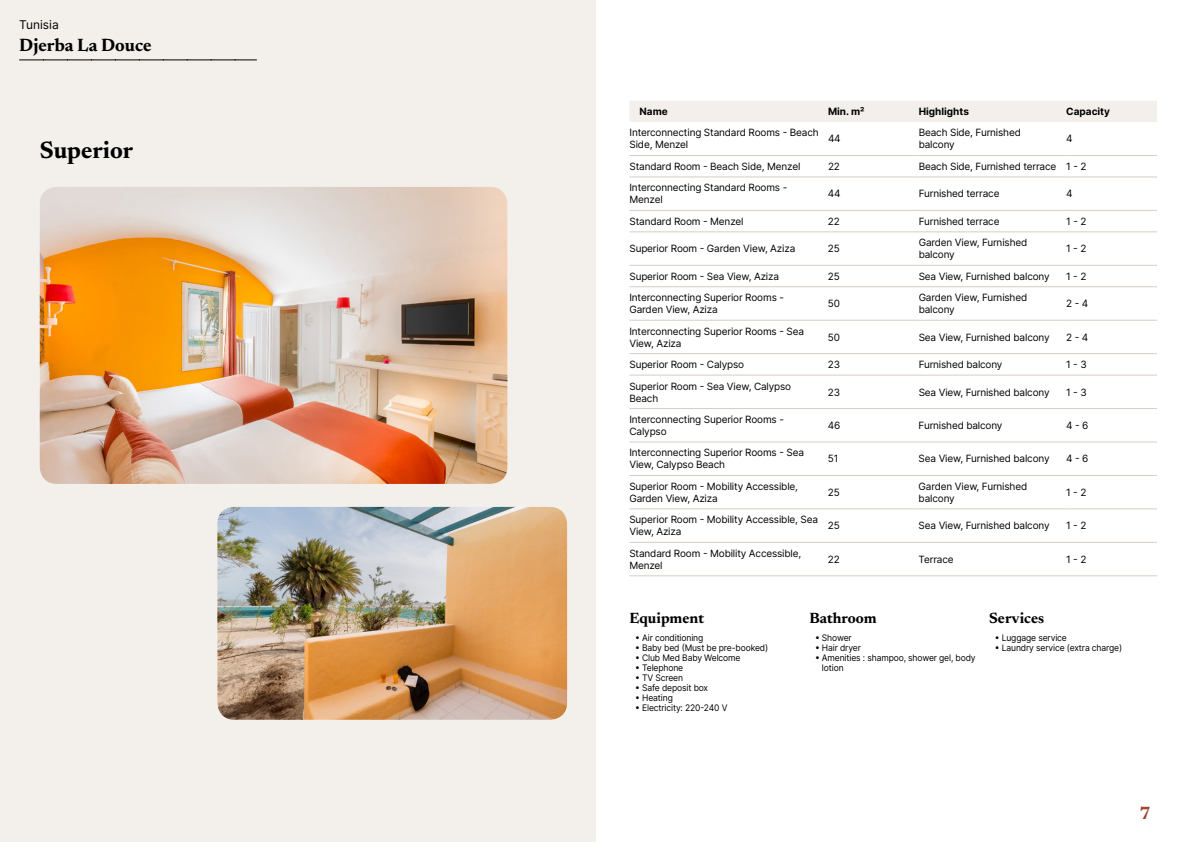
<style>
.page{position:relative;width:1191px;height:842px;background:#fff}
.page>*{position:absolute;margin:0;border:0;box-sizing:border-box;transform-origin:0 0}
.t1{font:700 24px "Newsreader 24 pt";color:#000}
.t2{font:700 18px "Newsreader 24 pt";color:#000}
.t3{font:700 18px "Newsreader 24 pt";color:#9d432c}
.t4{font:700 15px "Newsreader 24 pt";color:#000}
.t5{font:12px "Inter";color:#000}
.t6{font:10px/12px "Inter";letter-spacing:-.015em;color:#000}
.t7{font:700 10px "Inter";color:#000}
.t8{font:9px/10px "Inter";letter-spacing:-.015em;color:#000;scale:.95 1}
</style>
<div class="page">
<div style="left:0;top:0;width:595px;height:842px;background:#f3f0ec"></div>
<img style="left:40px;top:187px;width:467px;height:297px">
<img style="left:217px;top:507px;width:350px;height:213px">
<svg style="left:20px;top:60px;width:236px;height:1px"></svg>
<div style="left:630px;top:101px;width:527px;height:21px;background:#f3f0ec"></div>
<hr style="left:629px;top:155px;width:199px;height:1px;background:#d7cdc1">
<hr style="left:828px;top:155px;width:90px;height:1px;background:#d7cdc1">
<hr style="left:918px;top:155px;width:148px;height:1px;background:#d7cdc1">
<hr style="left:1066px;top:155px;width:91px;height:1px;background:#d7cdc1">
<hr style="left:629px;top:176px;width:199px;height:1px;background:#d7cdc1">
<hr style="left:828px;top:176px;width:90px;height:1px;background:#d7cdc1">
<hr style="left:918px;top:176px;width:148px;height:1px;background:#d7cdc1">
<hr style="left:1066px;top:176px;width:91px;height:1px;background:#d7cdc1">
<hr style="left:629px;top:210px;width:199px;height:1px;background:#d7cdc1">
<hr style="left:828px;top:210px;width:90px;height:1px;background:#d7cdc1">
<hr style="left:918px;top:210px;width:148px;height:1px;background:#d7cdc1">
<hr style="left:1066px;top:210px;width:91px;height:1px;background:#d7cdc1">
<hr style="left:629px;top:231px;width:199px;height:1px;background:#d7cdc1">
<hr style="left:828px;top:231px;width:90px;height:1px;background:#d7cdc1">
<hr style="left:918px;top:231px;width:148px;height:1px;background:#d7cdc1">
<hr style="left:1066px;top:231px;width:91px;height:1px;background:#d7cdc1">
<hr style="left:629px;top:265px;width:199px;height:1px;background:#d7cdc1">
<hr style="left:828px;top:265px;width:90px;height:1px;background:#d7cdc1">
<hr style="left:918px;top:265px;width:148px;height:1px;background:#d7cdc1">
<hr style="left:1066px;top:265px;width:91px;height:1px;background:#d7cdc1">
<hr style="left:629px;top:286px;width:199px;height:1px;background:#d7cdc1">
<hr style="left:828px;top:286px;width:90px;height:1px;background:#d7cdc1">
<hr style="left:918px;top:286px;width:148px;height:1px;background:#d7cdc1">
<hr style="left:1066px;top:286px;width:91px;height:1px;background:#d7cdc1">
<hr style="left:629px;top:320px;width:199px;height:1px;background:#d7cdc1">
<hr style="left:828px;top:320px;width:90px;height:1px;background:#d7cdc1">
<hr style="left:918px;top:320px;width:148px;height:1px;background:#d7cdc1">
<hr style="left:1066px;top:320px;width:91px;height:1px;background:#d7cdc1">
<hr style="left:629px;top:353px;width:199px;height:1px;background:#d7cdc1">
<hr style="left:828px;top:353px;width:90px;height:1px;background:#d7cdc1">
<hr style="left:918px;top:353px;width:148px;height:1px;background:#d7cdc1">
<hr style="left:1066px;top:353px;width:91px;height:1px;background:#d7cdc1">
<hr style="left:629px;top:375px;width:199px;height:1px;background:#d7cdc1">
<hr style="left:828px;top:375px;width:90px;height:1px;background:#d7cdc1">
<hr style="left:918px;top:375px;width:148px;height:1px;background:#d7cdc1">
<hr style="left:1066px;top:375px;width:91px;height:1px;background:#d7cdc1">
<hr style="left:629px;top:408px;width:199px;height:1px;background:#d7cdc1">
<hr style="left:828px;top:408px;width:90px;height:1px;background:#d7cdc1">
<hr style="left:918px;top:408px;width:148px;height:1px;background:#d7cdc1">
<hr style="left:1066px;top:408px;width:91px;height:1px;background:#d7cdc1">
<hr style="left:629px;top:441px;width:199px;height:1px;background:#d7cdc1">
<hr style="left:828px;top:441px;width:90px;height:1px;background:#d7cdc1">
<hr style="left:918px;top:441px;width:148px;height:1px;background:#d7cdc1">
<hr style="left:1066px;top:441px;width:91px;height:1px;background:#d7cdc1">
<hr style="left:629px;top:475px;width:199px;height:1px;background:#d7cdc1">
<hr style="left:828px;top:475px;width:90px;height:1px;background:#d7cdc1">
<hr style="left:918px;top:475px;width:148px;height:1px;background:#d7cdc1">
<hr style="left:1066px;top:475px;width:91px;height:1px;background:#d7cdc1">
<hr style="left:629px;top:508px;width:199px;height:1px;background:#d7cdc1">
<hr style="left:828px;top:508px;width:90px;height:1px;background:#d7cdc1">
<hr style="left:918px;top:508px;width:148px;height:1px;background:#d7cdc1">
<hr style="left:1066px;top:508px;width:91px;height:1px;background:#d7cdc1">
<hr style="left:629px;top:542px;width:199px;height:1px;background:#d7cdc1">
<hr style="left:828px;top:542px;width:90px;height:1px;background:#d7cdc1">
<hr style="left:918px;top:542px;width:148px;height:1px;background:#d7cdc1">
<hr style="left:1066px;top:542px;width:91px;height:1px;background:#d7cdc1">
<hr style="left:629px;top:575px;width:199px;height:1px;background:#d7cdc1">
<hr style="left:828px;top:575px;width:90px;height:1px;background:#d7cdc1">
<hr style="left:918px;top:575px;width:148px;height:1px;background:#d7cdc1">
<hr style="left:1066px;top:575px;width:91px;height:1px;background:#d7cdc1">
<p class="t5" style="left:19px;top:15px;width:41px">Tunisia</p>
<h2 class="t2" style="left:19px;top:32px;width:134px">Djerba La Douce</h2>
<h1 class="t1" style="left:40px;top:133px;width:95px">Superior</h1>
<p class="t7" style="left:639px;top:104px;width:30px">Name</p>
<p class="t7" style="left:828px;top:104px;width:38px">Min. m²</p>
<p class="t7" style="left:918px;top:104px;width:52px">Highlights</p>
<p class="t7" style="left:1066px;top:104px;width:45px">Capacity</p>
<p class="t6" style="left:629px;top:127px;width:191px">Interconnecting Standard Rooms - Beach<br>Side, Menzel</p>
<p class="t6" style="left:828px;top:133px;width:14px">44</p>
<p class="t6" style="left:918px;top:127px;width:104px">Beach Side, Furnished balcony</p>
<p class="t6" style="left:1066px;top:133px;width:8px">4</p>
<p class="t6" style="left:629px;top:160px;width:172px">Standard Room - Beach Side, Menzel</p>
<p class="t6" style="left:828px;top:160px;width:13px">22</p>
<p class="t6" style="left:918px;top:160px;width:169px">Beach Side, Furnished terrace 1 - 2</p>
<p class="t6" style="left:629px;top:181px;width:159px">Interconnecting Standard Rooms -<br>Menzel</p>
<p class="t6" style="left:828px;top:187px;width:14px">44</p>
<p class="t6" style="left:918px;top:187px;width:82px">Furnished terrace</p>
<p class="t6" style="left:1066px;top:187px;width:8px">4</p>
<p class="t6" style="left:629px;top:215px;width:115px">Standard Room - Menzel</p>
<p class="t6" style="left:828px;top:215px;width:13px">22</p>
<p class="t6" style="left:918px;top:215px;width:82px">Furnished terrace</p>
<p class="t6" style="left:1066px;top:215px;width:22px">1 - 2</p>
<p class="t6" style="left:629px;top:242px;width:167px">Superior Room - Garden View, Aziza</p>
<p class="t6" style="left:828px;top:242px;width:13px">25</p>
<p class="t6" style="left:918px;top:236px;width:110px">Garden View, Furnished balcony</p>
<p class="t6" style="left:1066px;top:242px;width:22px">1 - 2</p>
<p class="t6" style="left:629px;top:270px;width:151px">Superior Room - Sea View, Aziza</p>
<p class="t6" style="left:828px;top:270px;width:13px">25</p>
<p class="t6" style="left:918px;top:270px;width:132px">Sea View, Furnished balcony</p>
<p class="t6" style="left:1066px;top:270px;width:22px">1 - 2</p>
<p class="t6" style="left:629px;top:291px;width:156px">Interconnecting Superior Rooms -<br>Garden View, Aziza</p>
<p class="t6" style="left:828px;top:297px;width:14px">50</p>
<p class="t6" style="left:918px;top:291px;width:110px">Garden View, Furnished balcony</p>
<p class="t6" style="left:1066px;top:297px;width:24px">2 - 4</p>
<p class="t6" style="left:629px;top:325px;width:176px">Interconnecting Superior Rooms - Sea<br>View, Aziza</p>
<p class="t6" style="left:828px;top:331px;width:14px">50</p>
<p class="t6" style="left:918px;top:331px;width:132px">Sea View, Furnished balcony</p>
<p class="t6" style="left:1066px;top:331px;width:24px">2 - 4</p>
<p class="t6" style="left:629px;top:358px;width:116px">Superior Room - Calypso</p>
<p class="t6" style="left:828px;top:358px;width:14px">23</p>
<p class="t6" style="left:918px;top:358px;width:85px">Furnished balcony</p>
<p class="t6" style="left:1066px;top:358px;width:22px">1 - 3</p>
<p class="t6" style="left:629px;top:380px;width:163px">Superior Room - Sea View, Calypso<br>Beach</p>
<p class="t6" style="left:828px;top:386px;width:14px">23</p>
<p class="t6" style="left:918px;top:386px;width:132px">Sea View, Furnished balcony</p>
<p class="t6" style="left:1066px;top:386px;width:22px">1 - 3</p>
<p class="t6" style="left:629px;top:413px;width:156px">Interconnecting Superior Rooms -<br>Calypso</p>
<p class="t6" style="left:828px;top:419px;width:14px">46</p>
<p class="t6" style="left:918px;top:419px;width:85px">Furnished balcony</p>
<p class="t6" style="left:1066px;top:419px;width:24px">4 - 6</p>
<p class="t6" style="left:629px;top:447px;width:176px">Interconnecting Superior Rooms - Sea<br>View, Calypso Beach</p>
<p class="t6" style="left:828px;top:453px;width:12px">51</p>
<p class="t6" style="left:918px;top:453px;width:132px">Sea View, Furnished balcony</p>
<p class="t6" style="left:1066px;top:453px;width:24px">4 - 6</p>
<p class="t6" style="left:629px;top:480px;width:170px">Superior Room - Mobility Accessible,<br>Garden View, Aziza</p>
<p class="t6" style="left:828px;top:486px;width:13px">25</p>
<p class="t6" style="left:918px;top:480px;width:110px">Garden View, Furnished balcony</p>
<p class="t6" style="left:1066px;top:486px;width:22px">1 - 2</p>
<p class="t6" style="left:629px;top:513px;width:190px">Superior Room - Mobility Accessible, Sea<br>View, Aziza</p>
<p class="t6" style="left:828px;top:519px;width:13px">25</p>
<p class="t6" style="left:918px;top:519px;width:132px">Sea View, Furnished balcony</p>
<p class="t6" style="left:1066px;top:519px;width:22px">1 - 2</p>
<p class="t6" style="left:629px;top:547px;width:173px">Standard Room - Mobility Accessible,<br>Menzel</p>
<p class="t6" style="left:828px;top:553px;width:13px">22</p>
<p class="t6" style="left:918px;top:553px;width:37px">Terrace</p>
<p class="t6" style="left:1066px;top:553px;width:22px">1 - 2</p>
<h3 class="t4" style="left:629px;top:607px;width:76px">Equipment</h3>
<p class="t8" style="left:635px;top:633px;width:73px">• Air conditioning</p>
<p class="t8" style="left:635px;top:643px;width:141px">• Baby bed (Must be pre-booked)</p>
<p class="t8" style="left:635px;top:653px;width:112px">• Club Med Baby Welcome</p>
<p class="t8" style="left:635px;top:663px;width:52px">• Telephone</p>
<p class="t8" style="left:635px;top:673px;width:52px">• TV Screen</p>
<p class="t8" style="left:635px;top:683px;width:78px">• Safe deposit box</p>
<p class="t8" style="left:635px;top:693px;width:41px">• Heating</p>
<p class="t8" style="left:635px;top:703px;width:99px">• Electricity: 220-240 V</p>
<h3 class="t4" style="left:809px;top:607px;width:69px">Bathroom</h3>
<p class="t8" style="left:815px;top:633px;width:40px">• Shower</p>
<p class="t8" style="left:815px;top:643px;width:50px">• Hair dryer</p>
<p class="t8" style="left:822px;top:653px;width:163px;text-indent:-7px">• Amenities : shampoo, shower gel, body lotion</p>
<h3 class="t4" style="left:989px;top:607px;width:57px">Services</h3>
<p class="t8" style="left:994px;top:633px;width:77px">• Luggage service</p>
<p class="t8" style="left:994px;top:643px;width:136px">• Laundry service (extra charge)</p>
<h2 class="t3" style="left:1139px;top:800px;width:13px">7</h2>
</div>
